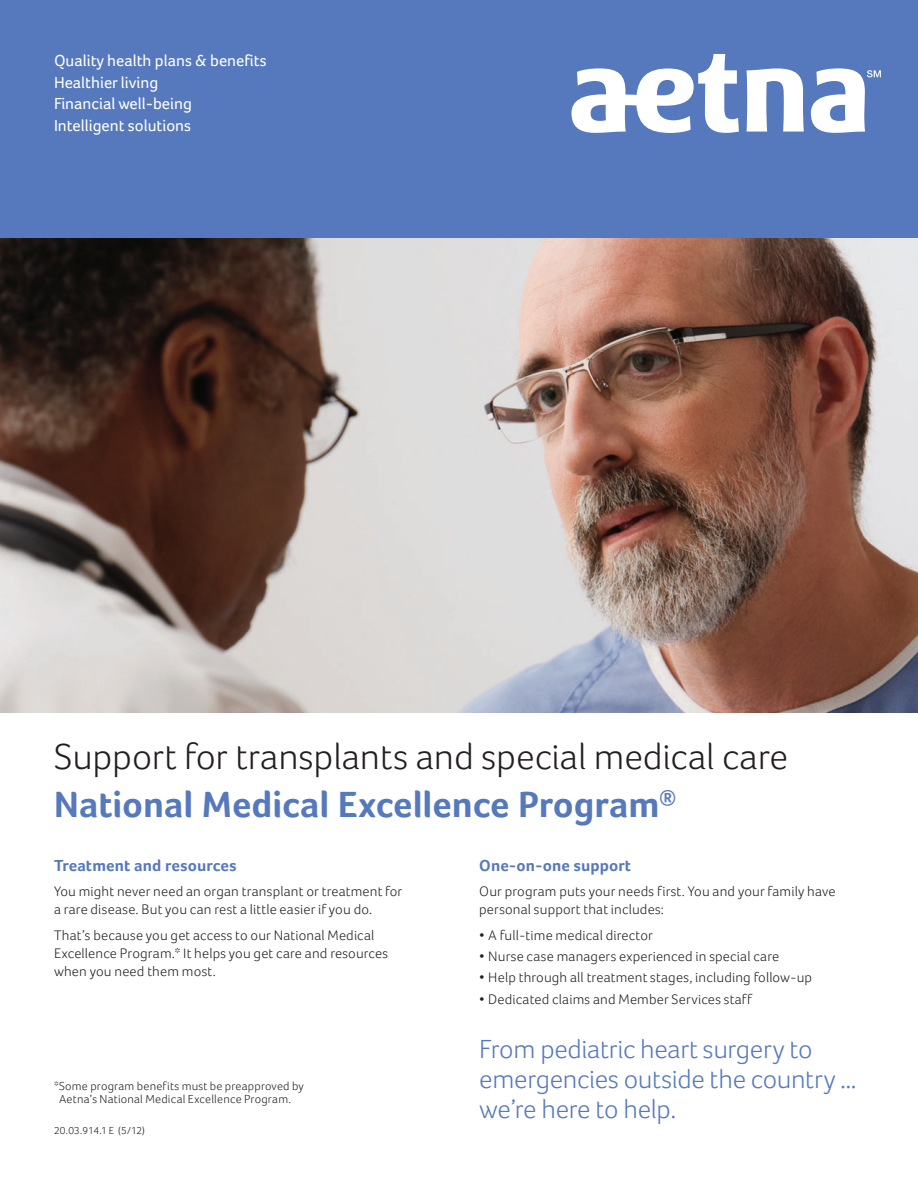
<style>
.page{position:relative;width:918px;height:1188px;background:#fff}
.page>*{position:absolute;margin:0;border:0;box-sizing:border-box;transform-origin:0 0}
.t1{font:300 37.5px/48px "Foco";color:#231f20}
.t2{font:300 27px/30px "Foco";letter-spacing:-.01em;color:#5679bd}
.t3{font:16.5px/21.8px "Foco";color:#fff}
.t4{font:700 16.5px "Foco";letter-spacing:.005em;color:#5679bd}
.t5{font:300 14.25px/18px "Foco";letter-spacing:.01em;color:#231f20}
.t6{font:300 12px/13.5px "Foco";letter-spacing:.02em;color:#231f20}
.t7{font:300 10.5px "Foco";letter-spacing:-.005em;color:#231f20}
.s1{font-weight:700;color:#5679bd}
</style>
<div class="page">
<img style="left:0;top:238px;width:918px;height:475px">
<div style="left:0;top:0;width:918px;height:238px;background:#5679bd"></div>
<svg style="left:572px;top:54px;width:309px;height:79px"></svg>
<p class="t3" style="left:54px;top:49px;width:214px">Quality health plans &amp; benefits<br>Healthier living<br>Financial well-being<br>Intelligent solutions</p>
<h1 class="t1" style="left:54px;top:733px;width:736px">Support for transplants and special medical care<br><span class="s1">National Medical Excellence Program</span><sup>®</sup></h1>
<p class="t4" style="left:54px;top:855px;width:184px">Treatment and resources</p>
<p class="t5" style="left:54px;top:882px;width:350px">You might never need an organ transplant or treatment for a rare disease. But you can rest a little easier if you do.</p>
<p class="t5" style="left:54px;top:926px;width:336px">That’s because you get access to our National Medical<br>Excellence Program.* It helps you get care and resources when you need them most.</p>
<p class="t6" style="left:59px;top:1079px;width:246px;text-indent:-5px">* Some program benefits must be preapproved by<br>Aetna’s National Medical Excellence Program.</p>
<p class="t7" style="left:54px;top:1124px;width:92px">20.03.914.1 E (5/12)</p>
<p class="t4" style="left:479px;top:855px;width:153px">One-on-one support</p>
<p class="t5" style="left:479px;top:882px;width:358px">Our program puts your needs first. You and your family have personal support that includes:</p>
<p class="t5" style="left:479px;top:926px;width:175px">• A full-time medical director</p>
<p class="t5" style="left:479px;top:947px;width:302px">• Nurse case managers experienced in special care</p>
<p class="t5" style="left:479px;top:969px;width:334px">• Help through all treatment stages, including follow-up</p>
<p class="t5" style="left:479px;top:990px;width:274px">• Dedicated claims and Member Services staff</p>
<h2 class="t2" style="left:479px;top:1034px;width:379px">From pediatric heart surgery to emergencies outside the country … we’re here to help.</h2>
</div>
